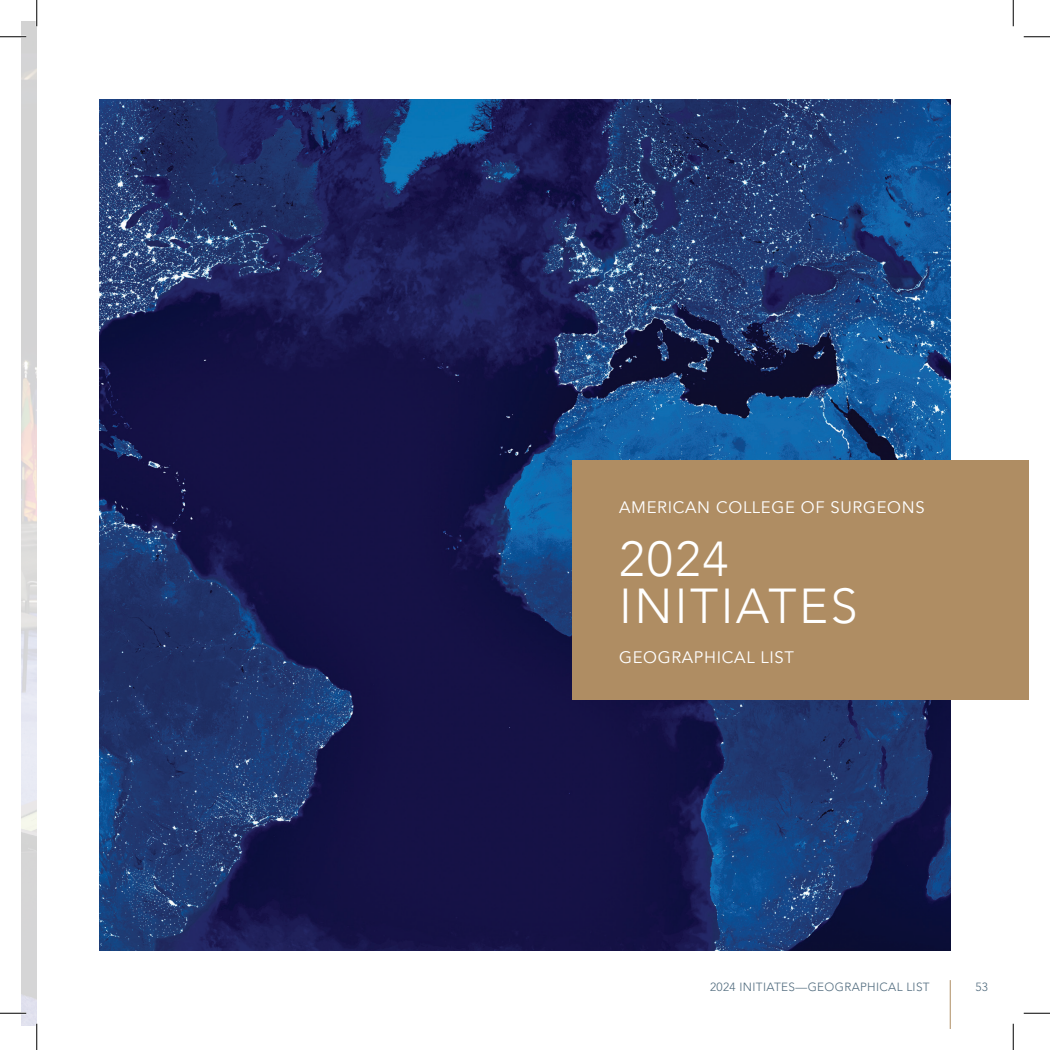
<style>
.page{position:relative;width:1050px;height:1050px;background:#fff}
.page>*{position:absolute;margin:0;border:0;box-sizing:border-box;transform-origin:0 0}
.Box_Title{font:300 49px/47.2px "Avenir";letter-spacing:.05em;color:#fff}
.Box_SubText{font:16.62px "Avenir";letter-spacing:.04em;color:#fff}
.t1{font:300 11.9px "Avenir LT Pro";letter-spacing:.03em;color:#4f6a7d}
</style>
<div class="page">
<hr style="left:950px;top:980px;width:1px;height:49px;background:#af8d63">
<img style="left:21px;top:21px;width:16px;height:1005px">
<img style="left:100px;top:100px;width:850px;height:850px">
<div style="left:572px;top:460px;width:457px;height:240px;background:#af8d63"></div>
<hr style="left:0;top:36px;width:26px;height:2px;background:#fff">
<hr style="left:0;top:1012px;width:26px;height:2px;background:#fff">
<svg style="left:0;top:36px;width:26px;height:1px"></svg>
<svg style="left:1024px;top:36px;width:26px;height:1px"></svg>
<svg style="left:0;top:1013px;width:26px;height:1px"></svg>
<svg style="left:1024px;top:1013px;width:26px;height:1px"></svg>
<svg style="left:36px;top:0;width:1px;height:26px"></svg>
<svg style="left:36px;top:1024px;width:1px;height:26px"></svg>
<svg style="left:1013px;top:0;width:1px;height:26px"></svg>
<svg style="left:1013px;top:1024px;width:1px;height:26px"></svg>
<p class="Box_SubText" style="left:619px;top:497px;width:307px">AMERICAN COLLEGE OF SURGEONS</p>
<p class="Box_Title" style="left:619px;top:535px;width:240px">2024<br>INITIATES</p>
<p class="Box_SubText" style="left:619px;top:648px;width:176px">GEOGRAPHICAL LIST</p>
<p class="t1" style="left:710px;top:980px;width:221px">2024 INITIATES—GEOGRAPHICAL LIST</p>
<p class="t1" style="left:976px;top:980px;width:14px">53</p>
</div>
